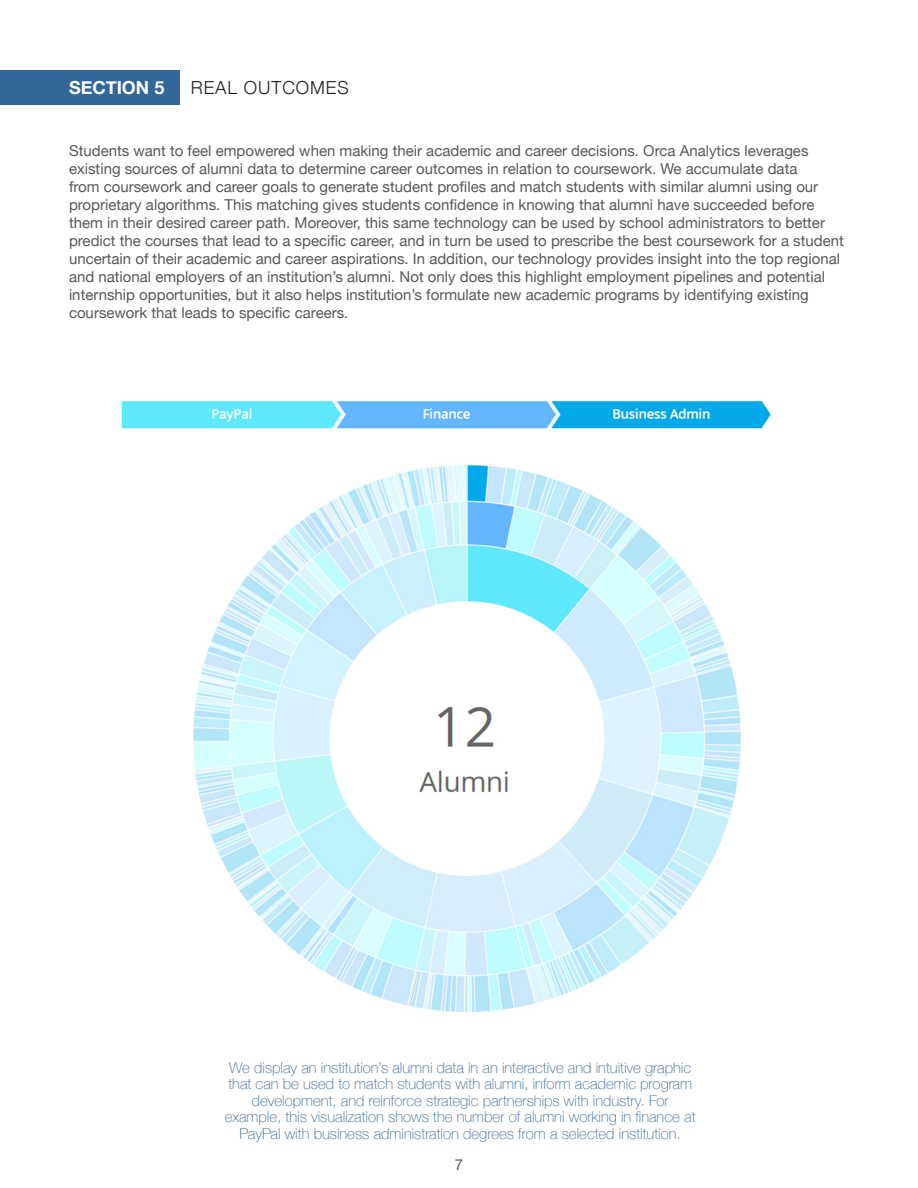
<style>
.page{position:relative;width:918px;height:1188px;background:#fff}
.page>*{position:absolute;margin:0;border:0;box-sizing:border-box;transform-origin:0 0}
.t1{font:300 18px "Helvetica Neue";letter-spacing:.05em;color:#231f20}
.t2{font:700 18px "Helvetica Neue";color:#fff}
.t3{font:15px/18px "Helvetica Neue";color:#57585a}
.t4{font:100 15px/16.5px "Helvetica Neue";color:#369;text-align:center}
</style>
<div class="page">
<img style="left:121px;top:400px;width:650px;height:613px">
<div style="left:0;top:70px;width:180px;height:35px;background:#369"></div>
<p class="t2" style="left:69px;top:74px;width:97px">SECTION 5</p>
<p class="t1" style="left:191px;top:73px;width:159px">REAL OUTCOMES</p>
<p class="t3" style="left:69px;top:143px;width:776px">Students want to feel empowered when making their academic and career decisions. Orca Analytics leverages existing sources of alumni data to determine career outcomes in relation to coursework. We accumulate data<br>from coursework and career goals to generate student profiles and match students with similar alumni using our proprietary algorithms. This matching gives students confidence in knowing that alumni have succeeded before them in their desired career path. Moreover, this same technology can be used by school administrators to better predict the courses that lead to a specific career, and in turn be used to prescribe the best coursework for a student uncertain of their academic and career aspirations. In addition, our technology provides insight into the top regional and national employers of an institution’s alumni. Not only does this highlight employment pipelines and potential internship opportunities, but it also helps institution’s formulate new academic programs by identifying existing coursework that leads to specific careers.</p>
<p class="t4" style="left:225px;top:1059px;width:472px">We display an institution’s alumni data in an interactive and intuitive graphic that can be used to match students with alumni, inform academic program development, and reinforce strategic partnerships with industry. For example, this visualization shows the number of alumni working in finance at PayPal with business administration degrees from a selected institution.</p>
<p class="t3" style="left:455px;top:1156px;width:10px">7</p>
</div>
